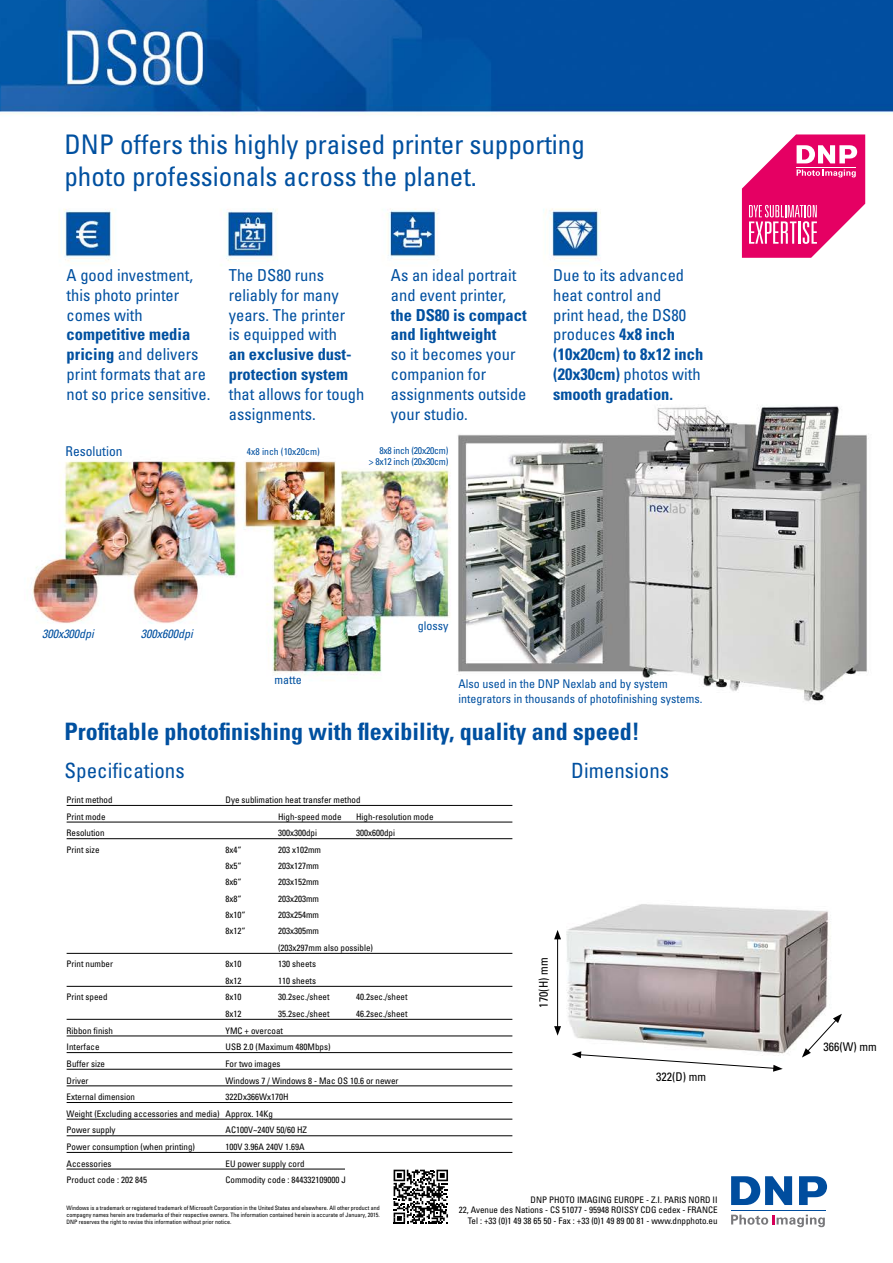
<style>
.page{position:relative;width:893px;height:1263px;background:#fff}
.page>*{position:absolute;margin:0;border:0;box-sizing:border-box;transform-origin:0 0}
.t1{font:condensed 27px/32.4px "Univers";color:#0050a0}
.t2{font:700 condensed 24px "Univers";color:#0050a0}
.t3{font:condensed 21px "Univers";color:#0050a0}
.t4{font:condensed 16.5px/19.8px "Univers";color:#0050a0}
.t5{font:700 condensed 16.5px/19.8px "Univers";color:#0050a0}
.t6{font:condensed 13.5px "Univers";color:#0050a0}
.t7{font:condensed 12px/14.4px "Univers";color:#0050a0}
.t8{font:condensed 12px "Univers";color:#000}
.t9{font:italic condensed 12px "Univers";color:#0050a0}
.t10{font:condensed 9.75px/11.7px "Univers";letter-spacing:-.025em;color:#0050a0;text-align:right}
.t11{font:condensed 9.75px "Univers";color:#0050a0}
.t12{font:condensed 9px/16.6px "Univers";color:#000}
.t13{font:condensed 6px/7.2px "Univers";color:#000;text-align:justify}
.s1{font-weight:700}
</style>
<div class="page">
<img style="left:0;top:0;width:893px;height:1228px">
<hr style="left:557px;top:937px;width:1px;height:91px;background:#000">
<svg style="left:554px;top:1026px;width:7px;height:10px"></svg>
<svg style="left:554px;top:930px;width:7px;height:9px"></svg>
<svg style="left:802px;top:1014px;width:40px;height:43px"></svg>
<svg style="left:572px;top:1051px;width:211px;height:21px"></svg>
<hr style="left:67px;top:805px;width:445px;height:1px;background:#000">
<hr style="left:67px;top:822px;width:445px;height:1px;background:#000">
<hr style="left:67px;top:838px;width:445px;height:1px;background:#000">
<hr style="left:67px;top:953px;width:445px;height:1px;background:#000">
<hr style="left:67px;top:986px;width:445px;height:1px;background:#000">
<hr style="left:67px;top:1019px;width:445px;height:1px;background:#000">
<hr style="left:67px;top:1036px;width:445px;height:1px;background:#000">
<hr style="left:67px;top:1052px;width:445px;height:1px;background:#000">
<hr style="left:67px;top:1069px;width:445px;height:1px;background:#000">
<hr style="left:67px;top:1085px;width:445px;height:1px;background:#000">
<hr style="left:67px;top:1102px;width:445px;height:1px;background:#000">
<hr style="left:67px;top:1119px;width:445px;height:1px;background:#000">
<hr style="left:67px;top:1135px;width:445px;height:1px;background:#000">
<hr style="left:67px;top:1152px;width:445px;height:1px;background:#000">
<hr style="left:67px;top:1169px;width:445px;height:1px;background:#000">
<div style="left:345px;top:1158px;width:174px;height:16px;background:#fff"></div>
<svg style="left:394px;top:1170px;width:54px;height:54px"></svg>
<svg style="left:731px;top:1176px;width:61px;height:29px"></svg>
<svg style="left:799px;top:1176px;width:28px;height:29px"></svg>
<hr style="left:731px;top:1210px;width:94px;height:1px;background:#004d9e">
<svg style="left:731px;top:1215px;width:94px;height:12px"></svg>
<svg style="left:742px;top:134px;width:123px;height:124px"></svg>
<h1 class="t1" style="left:64px;top:128px;width:522px">DNP offers this highly praised printer supporting photo professionals across the planet.</h1>
<h3 class="t4" style="left:67px;top:265px;width:128px">A good investment, this photo printer comes with</h3>
<h3 class="t4" style="left:67px;top:324px;width:145px"><span class="s1">competitive media pricing</span> and delivers print formats that are not so price sensitive.</h3>
<h3 class="t6" style="left:66px;top:442px;width:58px">Resolution</h3>
<h3 class="t4" style="left:229px;top:265px;width:118px">The DS80 runs reliably for many years. The printer is equipped with</h3>
<h3 class="t5" style="left:229px;top:344px;width:124px">an exclusive dust&shy;protection system</h3>
<h3 class="t4" style="left:229px;top:384px;width:137px">that allows for tough assignments.</h3>
<h3 class="t4" style="left:391px;top:265px;width:127px">As an ideal portrait and event printer,</h3>
<h3 class="t5" style="left:391px;top:305px;width:137px">the DS80 is compact and lightweight</h3>
<h3 class="t4" style="left:391px;top:344px;width:137px">so it becomes your companion for assignments outside your studio.</h3>
<p class="t11" style="left:247px;top:445px;width:75px">4x8 inch (10x20cm)</p>
<p class="t10" style="left:369px;top:444px;width:81px">8x8 inch (20x20cm)<br>&gt; 8x12 inch (20x30cm)</p>
<h3 class="t4" style="left:553px;top:265px;width:152px">Due to its advanced heat control and<br>print head, the DS80 produces <span class="s1">4x8 inch (10x20cm) to 8x12 inch (20x30cm)</span> photos with <span class="s1">smooth gradation.</span></h3>
<h3 class="t9" style="left:42px;top:626px;width:53px">300x300dpi</h3>
<h3 class="t9" style="left:141px;top:626px;width:53px">300x600dpi</h3>
<h3 class="t7" style="left:418px;top:618px;width:32px">glossy</h3>
<h3 class="t7" style="left:274px;top:672px;width:29px">matte</h3>
<h3 class="t7" style="left:458px;top:676px;width:245px">Also used in the DNP Nexlab and by system integrators in thousands of photofinishing systems.</h3>
<h2 class="t2" style="left:64px;top:717px;width:577px">Profitable photofinishing with flexibility, quality and speed!</h2>
<h3 class="t3" style="left:64px;top:757px;width:122px">Specifications</h3>
<p class="t12" style="left:67px;top:791px;width:47px">Print method</p>
<p class="t12" style="left:226px;top:791px;width:136px">Dye sublimation heat transfer method</p>
<p class="t12" style="left:67px;top:808px;width:40px">Print mode</p>
<p class="t12" style="left:278px;top:808px;width:65px">High-speed mode</p>
<p class="t12" style="left:356px;top:808px;width:79px">High-resolution mode</p>
<p class="t12" style="left:67px;top:825px;width:39px">Resolution</p>
<p class="t12" style="left:278px;top:825px;width:40px">300x300dpi</p>
<p class="t12" style="left:356px;top:825px;width:40px">300x600dpi</p>
<p class="t12" style="left:67px;top:841px;width:34px">Print size</p>
<p class="t12" style="left:226px;top:841px;width:17px">8x4“</p>
<p class="t12" style="left:278px;top:841px;width:44px">203 x102mm</p>
<p class="t12" style="left:226px;top:857px;width:17px">8x5“</p>
<p class="t12" style="left:278px;top:857px;width:42px">203x127mm</p>
<p class="t12" style="left:226px;top:874px;width:17px">8x6“</p>
<p class="t12" style="left:278px;top:874px;width:42px">203x152mm</p>
<p class="t12" style="left:226px;top:890px;width:17px">8x8“</p>
<p class="t12" style="left:278px;top:890px;width:42px">203x203mm</p>
<p class="t12" style="left:226px;top:906px;width:21px">8x10“</p>
<p class="t12" style="left:278px;top:906px;width:42px">203x254mm</p>
<p class="t12" style="left:226px;top:923px;width:21px">8x12“</p>
<p class="t12" style="left:278px;top:923px;width:96px">203x305mm<br>(203x297mm also possible)</p>
<p class="t12" style="left:67px;top:956px;width:48px">Print number</p>
<p class="t12" style="left:226px;top:956px;width:17px">8x10</p>
<p class="t12" style="left:278px;top:956px;width:39px">130 sheets</p>
<p class="t12" style="left:226px;top:972px;width:17px">8x12</p>
<p class="t12" style="left:278px;top:972px;width:39px">110 sheets</p>
<p class="t12" style="left:67px;top:989px;width:42px">Print speed</p>
<p class="t12" style="left:226px;top:989px;width:17px">8x10</p>
<p class="t12" style="left:278px;top:989px;width:53px">30.2sec./sheet</p>
<p class="t12" style="left:356px;top:989px;width:53px">40.2sec./sheet</p>
<p class="t12" style="left:226px;top:1005px;width:17px">8x12</p>
<p class="t12" style="left:278px;top:1005px;width:53px">35.2sec./sheet</p>
<p class="t12" style="left:356px;top:1005px;width:53px">46.2sec./sheet</p>
<p class="t12" style="left:67px;top:1022px;width:48px">Ribbon finish</p>
<p class="t12" style="left:226px;top:1022px;width:59px">YMC + overcoat</p>
<p class="t12" style="left:67px;top:1038px;width:35px">Interface</p>
<p class="t12" style="left:226px;top:1038px;width:106px">USB 2.0 (Maximum 480Mbps)</p>
<p class="t12" style="left:67px;top:1055px;width:40px">Buffer size</p>
<p class="t12" style="left:226px;top:1055px;width:56px">For two images</p>
<p class="t12" style="left:67px;top:1072px;width:23px">Driver</p>
<p class="t12" style="left:226px;top:1072px;width:174px">Windows 7 / Windows 8 - Mac OS 10.6 or newer</p>
<p class="t12" style="left:67px;top:1088px;width:70px">External dimension</p>
<p class="t12" style="left:67px;top:1088px;width:223px;text-indent:159px">322Dx366Wx170H<br>Weight (Excluding accessories and media) Approx. 14Kg<br>Power supply</p>
<p class="t12" style="left:226px;top:1122px;width:83px">AC100V~240V 50/60 HZ</p>
<p class="t12" style="left:67px;top:1138px;width:130px">Power consumption (when printing)</p>
<p class="t12" style="left:226px;top:1138px;width:80px">100V 3.96A 240V 1.69A</p>
<p class="t12" style="left:67px;top:1155px;width:46px">Accessories</p>
<p class="t12" style="left:226px;top:1155px;width:80px">EU power supply cord</p>
<p class="t12" style="left:67px;top:1171px;width:82px">Product code : 202 845</p>
<p class="t12" style="left:226px;top:1171px;width:122px">Commodity code : 844332109000 J</p>
<p class="t13" style="left:67px;top:1204px;width:315px">Windows is a trademark or registered trademark of Microsoft Corporation in the United States and elsewhere. All other product and compagny names herein are trademarks of their respective owners. The information contained herein is accurate of January, 2015.<br>DNP reserves the right to revise this information without prior notice.</p>
<h3 class="t3" style="left:571px;top:757px;width:99px">Dimensions</h3>
<h3 class="t8" style="left:536px;top:1008px;width:51px;rotate:-90deg">170(H) mm</h3>
<h3 class="t8" style="left:656px;top:1069px;width:51px">322(D) mm</h3>
<p class="t12" style="left:459px;top:1194px;width:260px;line-height:10.8px;text-align:right">DNP PHOTO IMAGING EUROPE - Z.I. PARIS NORD II<br>22, Avenue des Nations - CS 51077 - 95948 ROISSY CDG cedex - FRANCE<br>Tel : +33 (0)1 49 38 65 50 - Fax : +33 (0)1 49 89 00 81 - www.dnpphoto.eu</p>
<h3 class="t8" style="left:824px;top:1039px;width:55px">366(W) mm</h3>
</div>
